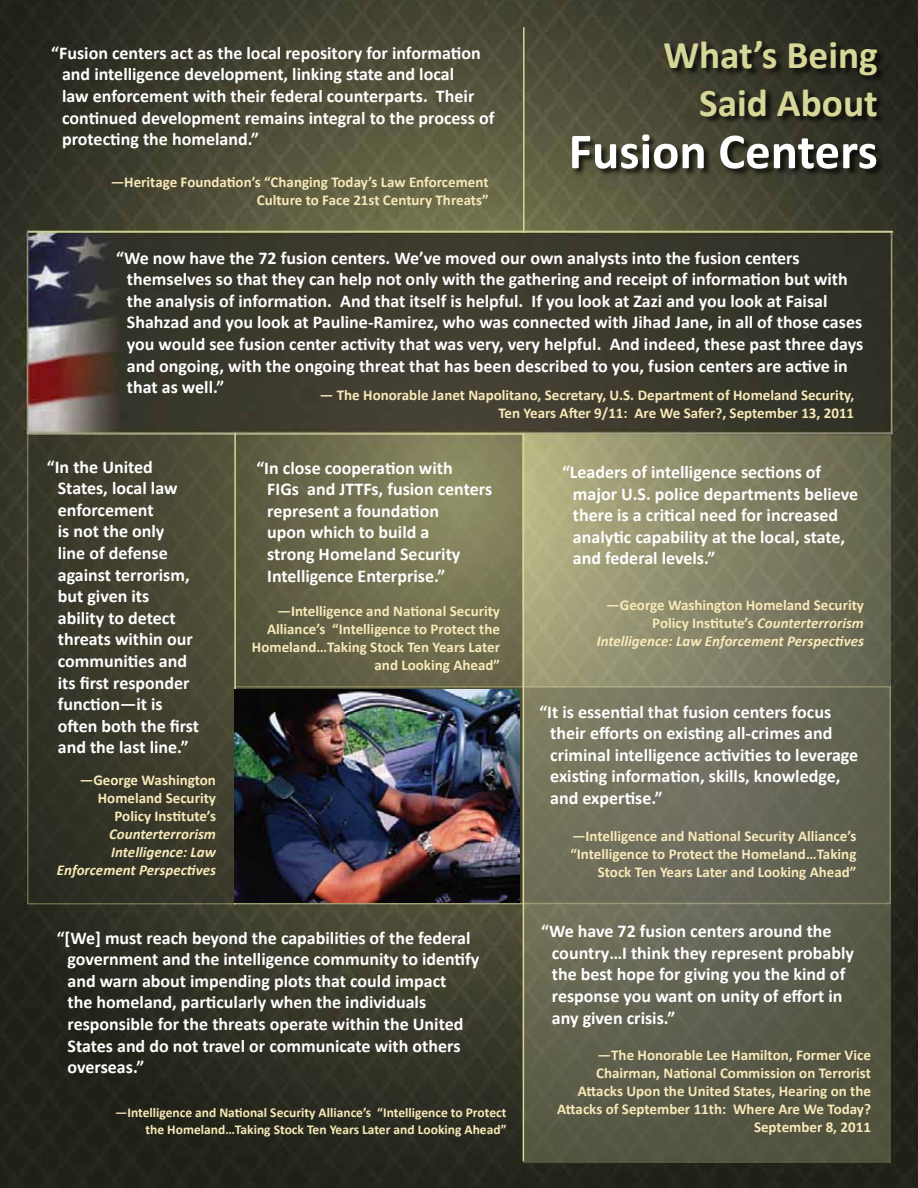
<style>
.page{position:relative;width:918px;height:1188px;background:#fff}
.page>*{position:absolute;margin:0;border:0;box-sizing:border-box;transform-origin:0 0}
.t1{font:700 50.85px "Calibri";color:#fff}
.t2{font:700 39.3px/47.2px "Calibri";color:#d6d698;text-align:right}
.t3{font:700 18px/21.6px "Calibri";color:#fff}
.attribute{font:700 15px/18px "Calibri";color:#f8e9b8;text-align:right}
.attribute-2{font:italic 700 15px/18px "Calibri";color:#f8e9b8;text-align:right}
.attribute-3{font:700 13.5px/16.2px "Calibri";color:#f8e9b8;text-align:right}
.s1{font-style:normal}
</style>
<div class="page">
<img style="left:0;top:0;width:918px;height:1188px">
<svg style="left:27px;top:433px;width:496px;height:472px;background:#54533c"></svg>
<svg style="left:523px;top:435px;width:368px;height:727px;background:#71715a"></svg>
<div style="left:572px;top:41px;width:314px;height:136px;background:#000;opacity:.75"></div>
<hr style="left:523px;top:433px;width:1px;height:728px;background:#d6d698">
<hr style="left:28px;top:231px;width:865px;height:2px;background:#d6d698">
<hr style="left:234px;top:433px;width:2px;height:471px;background:#d6d698">
<img style="left:234px;top:689px;width:285px;height:213px">
<hr style="left:523px;top:27px;width:2px;height:206px;background:#d6d698">
<p class="t3" style="left:62px;top:41px;width:434px;text-indent:-11px">“Fusion centers act as the local repository for information and intelligence development, linking state and local<br>law enforcement with their federal counterparts. Their continued development remains integral to the process of protecting the homeland.”</p>
<p class="attribute" style="left:111px;top:172px;width:379px">—Heritage Foundation’s “Changing Today’s Law Enforcement<br>Culture to Face 21st Century Threats”</p>
<p class="t2" style="left:663px;top:30px;width:216px">What’s Being<br>Said About</p>
<p class="t1" style="left:569px;top:120px;width:311px">Fusion Centers</p>
<p class="t3" style="left:127px;top:246px;width:738px;text-indent:-11px">“We now have the 72 fusion centers. We’ve moved our own analysts into the fusion centers themselves so that they can help not only with the gathering and receipt of information but with the analysis of information. And that itself is helpful. If you look at Zazi and you look at Faisal Shahzad and you look at Pauline-Ramirez, who was connected with Jihad Jane, in all of those cases you would see fusion center activity that was very, very helpful. And indeed, these past three days and ongoing, with the ongoing threat that has been described to you, fusion centers are active in that as well.”</p>
<p class="attribute" style="left:320px;top:385px;width:536px">— The Honorable Janet Napolitano, Secretary, U.S. Department of Homeland Security,<br>Ten Years After 9/11: Are We Safer?, September 13, 2011</p>
<p class="t3" style="left:58px;top:455px;width:143px;text-indent:-11px">“In the United<br>States, local law enforcement<br>is not the only<br>line of defense against terrorism, but given its ability to detect threats within our communities and its first responder function—it is often both the first and the last line.”</p>
<p class="attribute-2" style="left:57px;top:770px;width:161px"><span class="s1">—George Washington<br>Homeland Security<br>Policy Institute’s<br></span>Counterterrorism<br>Intelligence: Law<br>Enforcement Perspectives</p>
<p class="t3" style="left:267px;top:456px;width:226px;text-indent:-11px">“In close cooperation with<br>FIGs and JTTFs, fusion centers represent a foundation<br>upon which to build a<br>strong Homeland Security<br>Intelligence Enterprise.”</p>
<p class="attribute" style="left:252px;top:601px;width:250px">—Intelligence and National Security Alliance’s “Intelligence to Protect the Homeland…Taking Stock Ten Years Later and Looking Ahead”</p>
<p class="t3" style="left:68px;top:926px;width:414px;text-indent:-11px">“[We] must reach beyond the capabilities of the federal government and the intelligence community to identify and warn about impending plots that could impact<br>the homeland, particularly when the individuals responsible for the threats operate within the United States and do not travel or communicate with others overseas.”</p>
<p class="attribute-3" style="left:115px;top:1104px;width:393px">—Intelligence and National Security Alliance’s “Intelligence to Protect the Homeland…Taking Stock Ten Years Later and Looking Ahead”</p>
<p class="t3" style="left:573px;top:460px;width:287px;text-indent:-11px">“Leaders of intelligence sections of major U.S. police departments believe there is a critical need for increased analytic capability at the local, state, and federal levels.”</p>
<p class="attribute-2" style="left:597px;top:595px;width:269px"><span class="s1">—George Washington Homeland Security<br>Policy Institute’s</span> Counterterrorism<br>Intelligence: Law Enforcement Perspectives</p>
<p class="t3" style="left:550px;top:700px;width:310px;text-indent:-11px">“It is essential that fusion centers focus their efforts on existing all-crimes and criminal intelligence activities to leverage existing information, skills, knowledge, and expertise.”</p>
<p class="attribute" style="left:570px;top:826px;width:288px">—Intelligence and National Security Alliance’s “Intelligence to Protect the Homeland…Taking<br>Stock Ten Years Later and Looking Ahead”</p>
<p class="t3" style="left:552px;top:920px;width:304px;text-indent:-11px">“We have 72 fusion centers around the country…I think they represent probably the best hope for giving you the kind of response you want on unity of effort in any given crisis.”</p>
<p class="attribute" style="left:557px;top:1045px;width:315px">—The Honorable Lee Hamilton, Former Vice Chairman, National Commission on Terrorist Attacks Upon the United States, Hearing on the Attacks of September 11th: Where Are We Today?<br>September 8, 2011</p>
</div>
